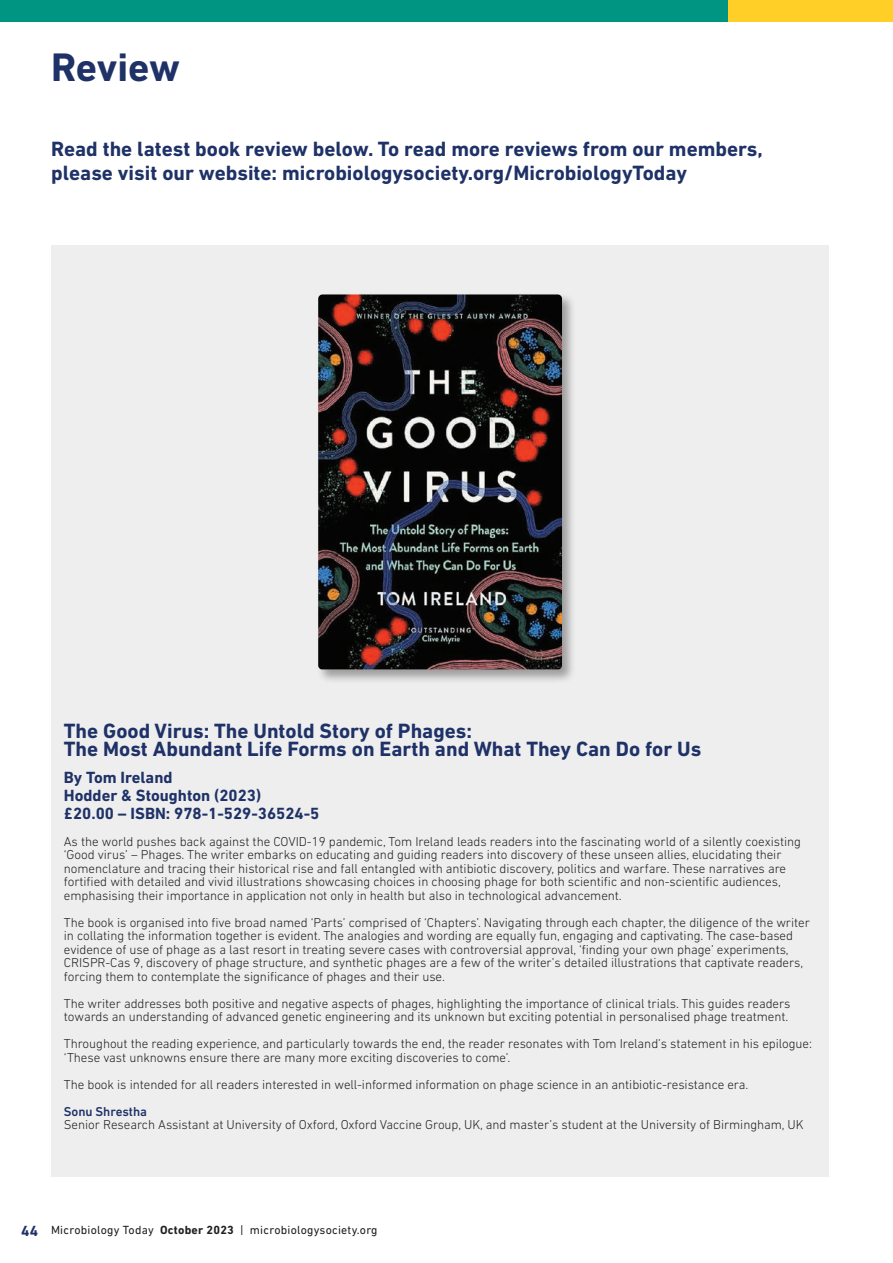
<style>
.page{position:relative;width:893px;height:1263px;background:#fff}
.page>*{position:absolute;margin:0;border:0;box-sizing:border-box;transform-origin:0 0}
.t1{font:700 40.5px "DIN Next LT Pro";letter-spacing:-.005em;color:#1f3267}
.t2{font:700 21px/24px "DIN Next LT Pro";color:#1f3267}
.t3{font:700 16.5px/18px "DIN Next LT Pro";color:#1f3267}
.t4{font:300 13.2px/13.5px "DIN Next LT Pro";letter-spacing:-.005em;color:#231f20}
.t5{font:500 13.2px "DIN Next LT Pro";letter-spacing:-.005em;color:#1f3267}
.t6{font:12px "DIN Next LT Pro";letter-spacing:.02em;color:#231f20}
.s1{font-weight:700;font-size:15px;color:#1f3267}
.s2{font-weight:700}
</style>
<div class="page">
<div style="left:51px;top:246px;width:778px;height:931px;background:#eeeeef"></div>
<div style="left:316px;top:292px;width:260px;height:392px;background:#231f20;opacity:.39"></div>
<img style="left:318px;top:294px;width:244px;height:375px">
<div style="left:0;top:0;width:729px;height:21px;background:#009582"></div>
<div style="left:729px;top:0;width:164px;height:21px;background:#ffcf28"></div>
<h1 class="t1" style="left:51px;top:44px;width:131px">Review</h1>
<h2 class="t2" style="left:51px;top:136px;width:713px">Read the latest book review below. To read more reviews from our members, please visit our website: microbiologysociety.org/MicrobiologyToday</h2>
<h2 class="t2" style="left:64px;top:722px;width:639px;line-height:18px">The Good Virus: The Untold Story of Phages:<br>The Most Abundant Life Forms on Earth and What They Can Do for Us</h2>
<p class="t3" style="left:64px;top:768px;width:257px">By Tom Ireland<br>Hodder &amp; Stoughton (2023)<br>£20.00 – ISBN: 978-1-529-36524-5</p>
<p class="t4" style="left:64px;top:834px;width:739px">As the world pushes back against the COVID-19 pandemic, Tom Ireland leads readers into the fascinating world of a silently coexisting ‘Good virus’ – Phages. The writer embarks on educating and guiding readers into discovery of these unseen allies, elucidating their nomenclature and tracing their historical rise and fall entangled with antibiotic discovery, politics and warfare. These narratives are fortified with detailed and vivid illustrations showcasing choices in choosing phage for both scientific and non-scientific audiences, emphasising their importance in application not only in health but also in technological advancement.</p>
<p class="t4" style="left:64px;top:915px;width:747px">The book is organised into five broad named ‘Parts’ comprised of ‘Chapters’. Navigating through each chapter, the diligence of the writer in collating the information together is evident. The analogies and wording are equally fun, engaging and captivating. The case-based evidence of use of phage as a last resort in treating severe cases with controversial approval, ‘finding your own phage’ experiments, CRISPR-Cas 9, discovery of phage structure, and synthetic phages are a few of the writer’s detailed illustrations that captivate readers, forcing them to contemplate the significance of phages and their use.</p>
<p class="t4" style="left:64px;top:996px;width:728px">The writer addresses both positive and negative aspects of phages, highlighting the importance of clinical trials. This guides readers towards an understanding of advanced genetic engineering and its unknown but exciting potential in personalised phage treatment.</p>
<p class="t4" style="left:64px;top:1037px;width:750px">Throughout the reading experience, and particularly towards the end, the reader resonates with Tom Ireland’s statement in his epilogue: ‘These vast unknowns ensure there are many more exciting discoveries to come’.</p>
<p class="t4" style="left:64px;top:1077px;width:686px">The book is intended for all readers interested in well-informed information on phage science in an antibiotic-resistance era.</p>
<p class="t5" style="left:64px;top:1104px;width:85px">Sonu Shrestha</p>
<p class="t4" style="left:64px;top:1118px;width:741px">Senior Research Assistant at University of Oxford, Oxford Vaccine Group, UK, and master’s student at the University of Birmingham, UK</p>
<p class="t6" style="left:21px;top:1223px;width:358px"><span class="s1">44</span> Microbiology Today <span class="s2">October 2023</span> | microbiologysociety.org</p>
</div>
